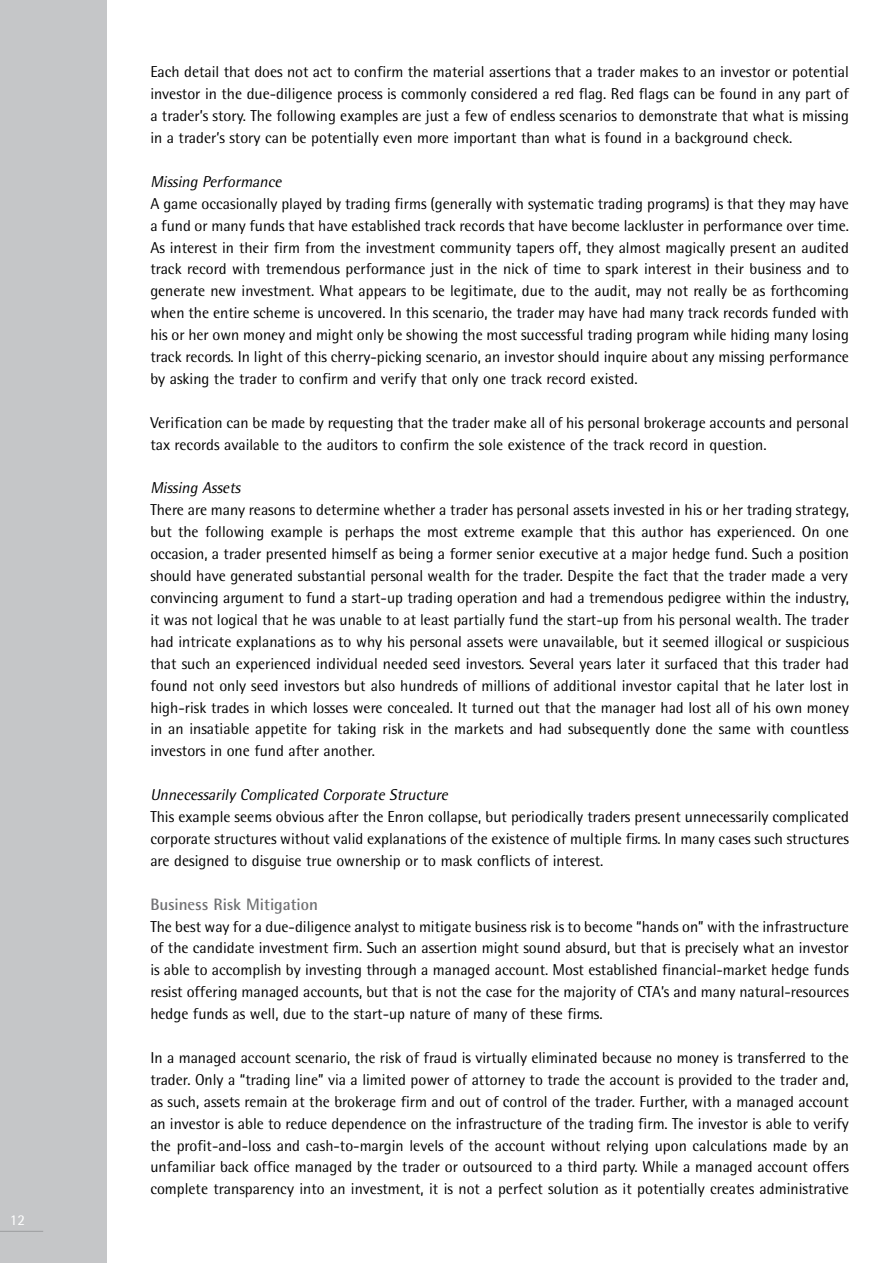
<style>
.page{position:relative;width:893px;height:1263px;background:#fff}
.page>*{position:absolute;margin:0;border:0;box-sizing:border-box;transform-origin:0 0}
.t1{font:700 16.5px "Rotis Semi Sans";color:#707173}
.t2{font:15.75px/21.9px "Rotis Semi Sans";color:#000;text-align:justify}
.t3{font:italic 15.75px "Rotis Semi Sans";color:#000}
.t4{font:15px "Rotis Semi Sans";color:#fff}
</style>
<div class="page">
<div style="left:0;top:0;width:106px;height:1263px;background:#c5c6c8"></div>
<hr style="left:0;top:1231px;width:43px;height:1px;background:#9c9d9f">
<p class="t4" style="left:10px;top:1211px;width:17px">12</p>
<p class="t2" style="left:150px;top:61px;width:700px">Each detail that does not act to confirm the material assertions that a trader makes to an investor or potential investor in the due-diligence process is commonly considered a red flag. Red flags can be found in any part of a trader’s story. The following examples are just a few of endless scenarios to demonstrate that what is missing in a trader’s story can be potentially even more important than what is found in a background check.</p>
<p class="t3" style="left:150px;top:172px;width:136px">Missing Performance</p>
<p class="t2" style="left:150px;top:192px;width:700px">A game occasionally played by trading firms (generally with systematic trading programs) is that they may have a fund or many funds that have established track records that have become lackluster in performance over time.<br>As interest in their firm from the investment community tapers off, they almost magically present an audited track record with tremendous performance just in the nick of time to spark interest in their business and to generate new investment. What appears to be legitimate, due to the audit, may not really be as forthcoming when the entire scheme is uncovered. In this scenario, the trader may have had many track records funded with his or her own money and might only be showing the most successful trading program while hiding many losing track records. In light of this cherry-picking scenario, an investor should inquire about any missing performance by asking the trader to confirm and verify that only one track record existed.</p>
<p class="t2" style="left:150px;top:411px;width:700px">Verification can be made by requesting that the trader make all of his personal brokerage accounts and personal tax records available to the auditors to confirm the sole existence of the track record in question.</p>
<p class="t3" style="left:150px;top:479px;width:95px">Missing Assets</p>
<p class="t2" style="left:150px;top:499px;width:700px">There are many reasons to determine whether a trader has personal assets invested in his or her trading strategy, but the following example is perhaps the most extreme example that this author has experienced. On one occasion, a trader presented himself as being a former senior executive at a major hedge fund. Such a position should have generated substantial personal wealth for the trader. Despite the fact that the trader made a very convincing argument to fund a start-up trading operation and had a tremendous pedigree within the industry, it was not logical that he was unable to at least partially fund the start-up from his personal wealth. The trader had intricate explanations as to why his personal assets were unavailable, but it seemed illogical or suspicious that such an experienced individual needed seed investors. Several years later it surfaced that this trader had found not only seed investors but also hundreds of millions of additional investor capital that he later lost in high-risk trades in which losses were concealed. It turned out that the manager had lost all of his own money in an insatiable appetite for taking risk in the markets and had subsequently done the same with countless investors in one fund after another.</p>
<p class="t3" style="left:150px;top:785px;width:302px">Unnecessarily Complicated Corporate Structure</p>
<p class="t2" style="left:150px;top:806px;width:700px">This example seems obvious after the Enron collapse, but periodically traders present unnecessarily complicated corporate structures without valid explanations of the existence of multiple firms. In many cases such structures are designed to disguise true ownership or to mask conflicts of interest.</p>
<p class="t1" style="left:150px;top:894px;width:169px">Business Risk Mitigation</p>
<p class="t2" style="left:150px;top:915px;width:700px">The best way for a due-diligence analyst to mitigate business risk is to become “hands on” with the infrastructure of the candidate investment firm. Such an assertion might sound absurd, but that is precisely what an investor is able to accomplish by investing through a managed account. Most established financial-market hedge funds resist offering managed accounts, but that is not the case for the majority of CTA’s and many natural-resources hedge funds as well, due to the start-up nature of many of these firms.</p>
<p class="t2" style="left:150px;top:1046px;width:700px">In a managed account scenario, the risk of fraud is virtually eliminated because no money is transferred to the trader. Only a “trading line” via a limited power of attorney to trade the account is provided to the trader and, as such, assets remain at the brokerage firm and out of control of the trader. Further, with a managed account an investor is able to reduce dependence on the infrastructure of the trading firm. The investor is able to verify the profit-and-loss and cash-to-margin levels of the account without relying upon calculations made by an unfamiliar back office managed by the trader or outsourced to a third party. While a managed account offers complete transparency into an investment, it is not a perfect solution as it potentially creates administrative</p>
</div>
